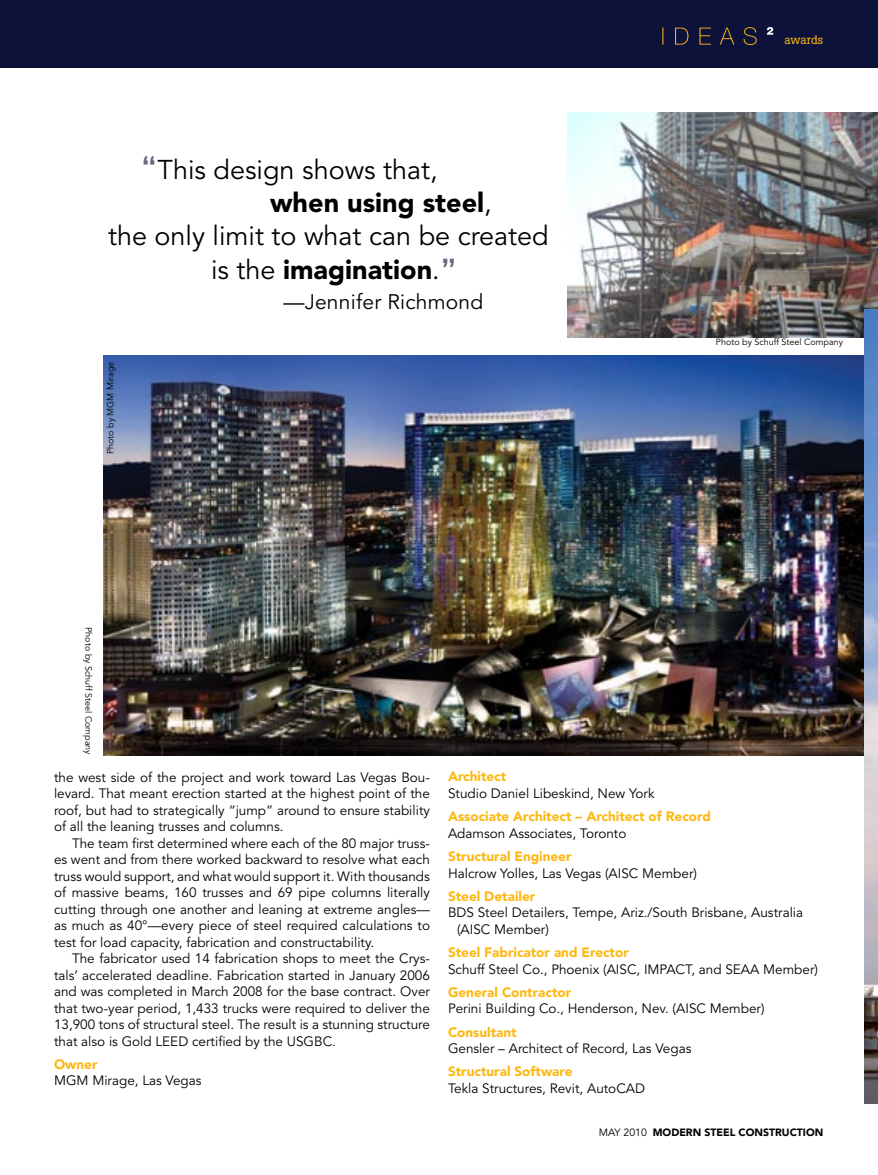
<style>
.page{position:relative;width:878px;height:1175px;background:#fff}
.page>*{position:absolute;margin:0;border:0;box-sizing:border-box;transform-origin:0 0}
.t1{font:700 33px "Century Gothic";color:#6b6781}
.t2{font:27px "Avenir LT Std";color:#000}
.t3{font:900 27px "Avenir LT Std";color:#000}
.t4{font:21px "Avenir LT Std";letter-spacing:.01em;color:#000}
.t5{font:13.5px/16.5px "Avenir LT Std";color:#000;text-align:justify}
.t6{font:900 13.5px "Avenir LT Std";color:#fdb813}
.t7{font:12px "Boton";color:#fdb813}
.t8{font:900 10.5px "Avenir LT Std";color:#000}
.t9{font:9px "Avenir LT Std";color:#000}
.s1{font-weight:400}
</style>
<div class="page">
<div style="left:0;top:0;width:878px;height:68px;background:#0d123b"></div>
<svg style="left:662px;top:27px;width:94px;height:18px"></svg>
<svg style="left:766px;top:27px;width:7px;height:8px"></svg>
<img style="left:104px;top:355px;width:760px;height:400px">
<img style="left:567px;top:112px;width:311px;height:226px">
<img style="left:864px;top:309px;width:14px;height:794px">
<h1 class="t1" style="left:141px;top:143px;width:17px">“</h1>
<h2 class="t2" style="left:157px;top:154px;width:281px">This design shows that,</h2>
<h2 class="t3" style="left:270px;top:186px;width:223px">when using steel<span class="s1">,</span></h2>
<h2 class="t2" style="left:108px;top:220px;width:442px">the only limit to what can be created</h2>
<h2 class="t3" style="left:211px;top:253px;width:230px"><span class="s1">is the</span> imagination<span class="s1">.</span></h2>
<h1 class="t1" style="left:440px;top:246px;width:17px">”</h1>
<p class="t9" style="left:105px;top:454px;width:94px;rotate:-90deg">Photo by MGM M irage</p>
<h3 class="t4" style="left:283px;top:290px;width:201px">—Jennifer Richmond</h3>
<p class="t9" style="left:94px;top:627px;width:129px;rotate:90deg">Photo by Schuff Steel Company</p>
<p class="t7" style="left:784px;top:33px;width:40px">awards</p>
<p class="t9" style="left:716px;top:337px;width:129px">Photo by Schuff Steel Company</p>
<p class="t5" style="left:54px;top:769px;width:377px">the west side of the project and work toward Las Vegas Bou&shy;levard. That meant erection started at the highest point of the roof, but had to strategically “jump” around to ensure stability of all the leaning trusses and columns.</p>
<p class="t5" style="left:54px;top:835px;width:377px;text-indent:18px">The team first determined where each of the 80 major truss&shy;es went and from there worked backward to resolve what each truss would support, and what would support it. With thousands of massive beams, 160 trusses and 69 pipe columns literally cutting through one another and leaning at extreme angles— as much as 40°—every piece of steel required calculations to test for load capacity, fabrication and constructability.</p>
<p class="t5" style="left:54px;top:950px;width:377px;text-indent:18px">The fabricator used 14 fabrication shops to meet the Crys&shy;tals’ accelerated deadline. Fabrication started in January 2006 and was completed in M arch 2008 for the base contract. Over that two-year period, 1,433 trucks were required to deliver the 13,900 tons of structural steel. The result is a stunning structure that also is Gold LEED certified by the USGBC.</p>
<p class="t6" style="left:54px;top:1056px;width:45px">Owner</p>
<p class="t5" style="left:54px;top:1072px;width:149px">MGM M irage, Las Vegas</p>
<p class="t6" style="left:448px;top:768px;width:60px">Architect</p>
<p class="t5" style="left:448px;top:785px;width:208px">Studio Daniel Libeskind, New York</p>
<p class="t6" style="left:448px;top:808px;width:264px">Associate Architect – Architect of Record</p>
<p class="t5" style="left:448px;top:825px;width:180px">Adamson Associates, Toronto</p>
<p class="t6" style="left:448px;top:848px;width:125px">Structural Engineer</p>
<p class="t5" style="left:448px;top:865px;width:250px">Halcrow Yolles, Las Vegas (AISC M ember)</p>
<p class="t6" style="left:448px;top:888px;width:89px">Steel Detailer</p>
<p class="t5" style="left:457px;top:904px;width:347px;text-indent:-9px">BDS Steel Detailers, Tempe, Ariz./South Brisbane, Australia (AISC M ember)</p>
<p class="t6" style="left:448px;top:944px;width:182px">Steel Fabricator and Erector</p>
<p class="t5" style="left:448px;top:961px;width:371px">Schuff Steel Co., Phoenix (AISC, IM PACT, and SEAA M ember)</p>
<p class="t6" style="left:448px;top:984px;width:125px">General Contractor</p>
<p class="t5" style="left:448px;top:1000px;width:318px">Perini Building Co., Henderson, Nev. (AISC Member)</p>
<p class="t6" style="left:448px;top:1023px;width:70px">Consultant</p>
<p class="t5" style="left:448px;top:1040px;width:245px">Gensler – Architect of Record, Las Vegas</p>
<p class="t6" style="left:448px;top:1063px;width:126px">Structural Software</p>
<p class="t5" style="left:448px;top:1080px;width:199px">Tekla Structures, Revit, AutoCAD</p>
<p class="t8" style="left:598px;top:1125px;width:226px"><span class="s1">may 2010</span> MODERN STEEL CONSTRUCTION</p>
</div>
